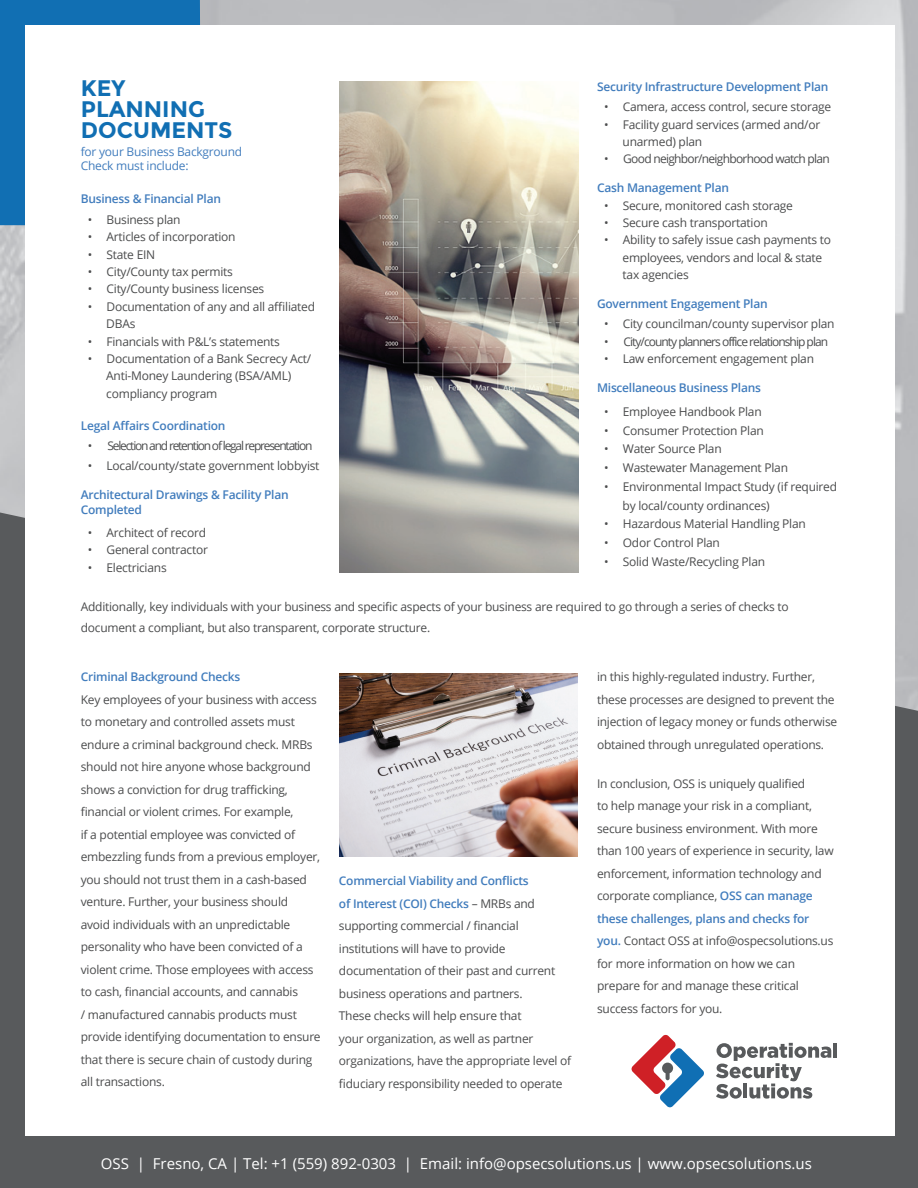
<style>
.page{position:relative;width:918px;height:1188px;background:#fff}
.page>*{position:absolute;margin:0;border:0;box-sizing:border-box;transform-origin:0 0}
.t1{font:700 22.5px/21px "Montserrat";color:#116fb3}
.t2{font:15px "Open Sans";color:#fff}
.t3{font:12px/22.5px "Open Sans";letter-spacing:-.02em;color:#4b4c4d}
.t4{font:600 12px/14.4px "Open Sans";letter-spacing:-.02em;color:#427dbd}
.t5{font:12px "Open Sans";letter-spacing:-.1em;color:#4b4c4d}
.t6{font:12px "Open Sans";letter-spacing:-.08em;color:#4b4c4d}
.t7{font:12px/14.4px "Open Sans";letter-spacing:-.02em;color:#427dbd}
.t8{font:12px "Open Sans";letter-spacing:-.06em;color:#4b4c4d}
.s1{font-weight:600;color:#427dbd}
</style>
<div class="page">
<img style="left:0;top:0;width:918px;height:513px">
<div style="left:0;top:513px;width:918px;height:675px;background:#585a5c"></div>
<div style="left:0;top:0;width:200px;height:225px;background:#116fb3"></div>
<div style="left:25px;top:25px;width:870px;height:1111px;background:#fff"></div>
<hr style="left:833px;top:1043px;width:4px;height:15px;background:#585a5c">
<svg style="left:716px;top:1043px;width:115px;height:56px"></svg>
<svg style="left:631px;top:1035px;width:73px;height:73px"></svg>
<img style="left:340px;top:82px;width:238px;height:490px">
<img style="left:340px;top:673px;width:238px;height:184px">
<h1 class="t1" style="left:81px;top:78px;width:153px">KEY<br>PLANNING<br>DOCUMENTS</h1>
<p class="t4" style="left:597px;top:79px;width:233px">Security Infrastructure Development Plan</p>
<p class="t3" style="left:604px;top:95px;width:229px">• Camera, access control, secure storage</p>
<p class="t3" style="left:623px;top:115px;width:199px;line-height:17.4px;text-indent:-18px">• Facility guard services (armed and/or unarmed) plan</p>
<p class="t8" style="left:604px;top:151px;width:227px">• Good neighbor/neighborhood watch plan</p>
<p class="t4" style="left:597px;top:180px;width:133px">Cash Management Plan</p>
<p class="t3" style="left:604px;top:194px;width:190px">• Secure, monitored cash storage</p>
<p class="t3" style="left:604px;top:211px;width:165px">• Secure cash transportation</p>
<p class="t3" style="left:623px;top:231px;width:210px;line-height:17.4px;text-indent:-18px">• Ability to safely issue cash payments to employees, vendors and local &amp; state tax agencies</p>
<p class="t4" style="left:597px;top:296px;width:172px">Government Engagement Plan</p>
<p class="t3" style="left:604px;top:312px;width:232px">• City councilman/county supervisor plan</p>
<p class="t6" style="left:604px;top:333px;width:226px">• City/county planners office relationship plan</p>
<p class="t3" style="left:604px;top:347px;width:211px">• Law enforcement engagement plan</p>
<p class="t4" style="left:597px;top:380px;width:165px">Miscellaneous Business Plans</p>
<p class="t3" style="left:604px;top:400px;width:159px">• Employee Handbook Plan</p>
<p class="t3" style="left:604px;top:419px;width:161px">• Consumer Protection Plan</p>
<p class="t3" style="left:604px;top:437px;width:119px">• Water Source Plan</p>
<p class="t3" style="left:604px;top:456px;width:185px">• Wastewater Management Plan</p>
<p class="t3" style="left:623px;top:477px;width:216px;line-height:18.8px;text-indent:-18px">• Environmental Impact Study (if required by local/county ordinances)</p>
<p class="t3" style="left:604px;top:512px;width:203px">• Hazardous Material Handling Plan</p>
<p class="t3" style="left:604px;top:531px;width:117px">• Odor Control Plan</p>
<p class="t3" style="left:604px;top:550px;width:163px">• Solid Waste/Recycling Plan</p>
<p class="t7" style="left:81px;top:144px;width:163px">for your Business Background<br>Check must include:</p>
<p class="t4" style="left:81px;top:192px;width:142px">Business &amp; Financial Plan</p>
<p class="t3" style="left:88px;top:208px;width:94px">• Business plan</p>
<p class="t3" style="left:88px;top:225px;width:149px">• Articles of incorporation</p>
<p class="t3" style="left:88px;top:243px;width:69px">• State EIN</p>
<p class="t3" style="left:88px;top:260px;width:147px">• City/County tax permits</p>
<p class="t3" style="left:88px;top:277px;width:178px">• City/County business licenses</p>
<p class="t3" style="left:106px;top:297px;width:210px;line-height:17.4px;text-indent:-18px">• Documentation of any and all affiliated<br>DBAs</p>
<p class="t3" style="left:88px;top:330px;width:194px">• Financials with P&amp;L’s statements</p>
<p class="t3" style="left:106px;top:350px;width:207px;line-height:17.4px;text-indent:-18px">• Documentation of a Bank Secrecy Act/<br>Anti-Money Laundering (BSA/AML) compliancy program</p>
<p class="t4" style="left:81px;top:418px;width:146px">Legal Affairs Coordination</p>
<p class="t5" style="left:88px;top:437px;width:226px">• Selection and retention of legalrepresentation</p>
<p class="t3" style="left:88px;top:454px;width:233px">• Local/county/state government lobbyist</p>
<p class="t4" style="left:81px;top:487px;width:209px">Architectural Drawings &amp; Facility Plan<br>Completed</p>
<p class="t3" style="left:88px;top:521px;width:120px">• Architect of record</p>
<p class="t3" style="left:88px;top:538px;width:122px">• General contractor</p>
<p class="t3" style="left:88px;top:556px;width:80px">• Electricians</p>
<p class="t3" style="left:81px;top:597px;width:709px;line-height:20.4px">Additionally, key individuals with your business and specific aspects of your business are required to go through a series of checks to document a compliant, but also transparent, corporate structure.</p>
<p class="t4" style="left:81px;top:670px;width:161px">Criminal Background Checks</p>
<p class="t3" style="left:81px;top:688px;width:241px">Key employees of your business with access to monetary and controlled assets must endure a criminal background check. MRBs should not hire anyone whose background shows a conviction for drug trafficking, financial or violent crimes. For example,<br>if a potential employee was convicted of embezzling funds from a previous employer, you should not trust them in a cash-based venture. Further, your business should<br>avoid individuals with an unpredictable personality who have been convicted of a violent crime. Those employees with access to cash, financial accounts, and cannabis<br>/ manufactured cannabis products must provide identifying documentation to ensure that there is secure chain of custody during all transactions.</p>
<p class="t3" style="left:339px;top:869px;width:234px"><span class="s1">Commercial Viability and Conflicts<br>of Interest (COI) Checks</span> – MRBs and supporting commercial / financial institutions will have to provide documentation of their past and current business operations and partners.<br>These checks will help ensure that<br>your organization, as well as partner organizations, have the appropriate level of fiduciary responsibility needed to operate</p>
<p class="t3" style="left:597px;top:666px;width:242px">in this highly-regulated industry. Further, these processes are designed to prevent the injection of legacy money or funds otherwise obtained through unregulated operations.</p>
<p class="t3" style="left:597px;top:772px;width:238px">In conclusion, OSS is uniquely qualified<br>to help manage your risk in a compliant, secure business environment. With more than 100 years of experience in security, law enforcement, information technology and corporate compliance, <span class="s1">OSS can manage these challenges, plans and checks for you.</span> Contact OSS at info@ospecsolutions.us for more information on how we can prepare for and manage these critical success factors for you.</p>
<p class="t2" style="left:101px;top:1153px;width:712px">OSS | Fresno, CA | Tel: +1 (559) 892-0303 | Email: info@opsecsolutions.us | www.opsecsolutions.us</p>
</div>
